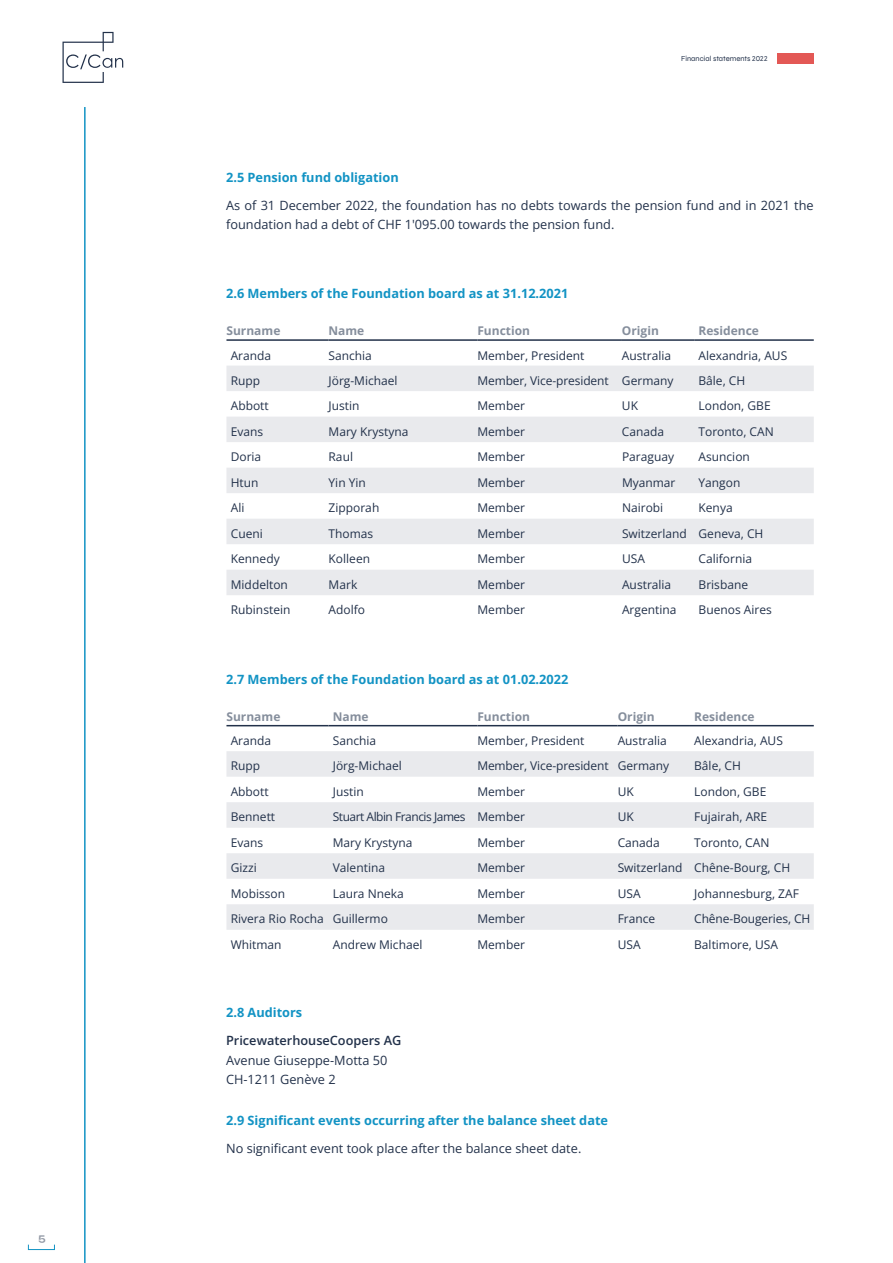
<style>
.page{position:relative;width:893px;height:1263px;background:#fff}
.page>*{position:absolute;margin:0;border:0;box-sizing:border-box;transform-origin:0 0}
.t1{font:12.75px/19.5px "Open Sans";color:#22314a}
.t2{font:700 12.75px "Open Sans";color:#1293c4}
.t3{font:600 12.75px "Open Sans";color:#22314a}
.t4{font:12px "Open Sans";color:#22314a}
.t5{font:700 12px "Open Sans";color:#858e9c}
.t6{font:12px "Open Sans";letter-spacing:-.04em;color:#22314a}
.t7{font:700 11.25px "Syne";color:#9198a4}
.t8{font:7.5px "Syne";color:#22314a}
</style>
<div class="page">
<div style="left:28px;top:1244px;width:27px;height:6px;border:1px solid #1293c4"></div>
<hr style="left:84px;top:107px;width:2px;height:1156px;background:#1293c4">
<div style="left:777px;top:53px;width:37px;height:10px;background:#e35855"></div>
<svg style="left:63px;top:32px;width:60px;height:51px"></svg>
<svg style="left:226px;top:366px;width:588px;height:229px;fill:#e9eaed"></svg>
<hr style="left:226px;top:339px;width:102px;height:2px;background:#22314a">
<hr style="left:328px;top:339px;width:149px;height:2px;background:#22314a">
<hr style="left:477px;top:339px;width:145px;height:2px;background:#22314a">
<hr style="left:622px;top:339px;width:72px;height:2px;background:#22314a">
<hr style="left:694px;top:339px;width:120px;height:2px;background:#22314a">
<svg style="left:226px;top:751px;width:588px;height:179px;fill:#e9eaed"></svg>
<hr style="left:226px;top:725px;width:102px;height:1px;background:#22314a">
<hr style="left:328px;top:725px;width:149px;height:1px;background:#22314a">
<hr style="left:477px;top:725px;width:141px;height:1px;background:#22314a">
<hr style="left:618px;top:725px;width:72px;height:1px;background:#22314a">
<hr style="left:690px;top:725px;width:124px;height:1px;background:#22314a">
<p class="t7" style="left:38px;top:1231px;width:9px">5</p>
<p class="t8" style="left:681px;top:54px;width:88px">Financial statements 2022</p>
<p class="t2" style="left:226px;top:168px;width:174px">2.5 Pension fund obligation</p>
<p class="t1" style="left:226px;top:195px;width:589px">As of 31 December 2022, the foundation has no debts towards the pension fund and in 2021 the foundation had a debt of CHF 1'095.00 towards the pension fund.</p>
<p class="t2" style="left:226px;top:285px;width:344px">2.6 Members of the Foundation board as at 31.12.2021</p>
<p class="t5" style="left:226px;top:322px;width:55px">Surname</p>
<p class="t5" style="left:329px;top:322px;width:37px">Name</p>
<p class="t5" style="left:477px;top:322px;width:54px">Function</p>
<p class="t5" style="left:622px;top:322px;width:38px">Origin</p>
<p class="t5" style="left:698px;top:322px;width:62px">Residence</p>
<p class="t4" style="left:231px;top:347px;width:42px">Aranda</p>
<p class="t4" style="left:329px;top:347px;width:45px">Sanchia</p>
<p class="t4" style="left:477px;top:347px;width:109px">Member, President</p>
<p class="t4" style="left:622px;top:347px;width:51px">Australia</p>
<p class="t4" style="left:698px;top:347px;width:90px">Alexandria, AUS</p>
<p class="t4" style="left:231px;top:372px;width:31px">Rupp</p>
<p class="t4" style="left:329px;top:372px;width:71px">Jörg-Michael</p>
<p class="t4" style="left:477px;top:372px;width:198px">Member, Vice-president Germany</p>
<p class="t4" style="left:698px;top:372px;width:48px">Bâle, CH</p>
<p class="t4" style="left:231px;top:398px;width:40px">Abbott</p>
<p class="t4" style="left:329px;top:398px;width:32px">Justin</p>
<p class="t4" style="left:477px;top:398px;width:49px">Member</p>
<p class="t4" style="left:622px;top:398px;width:18px">UK</p>
<p class="t4" style="left:698px;top:398px;width:74px">London, GBE</p>
<p class="t4" style="left:231px;top:423px;width:34px">Evans</p>
<p class="t4" style="left:329px;top:423px;width:81px">Mary Krystyna</p>
<p class="t4" style="left:477px;top:423px;width:49px">Member</p>
<p class="t4" style="left:622px;top:423px;width:44px">Canada</p>
<p class="t4" style="left:698px;top:423px;width:77px">Toronto, CAN</p>
<p class="t4" style="left:231px;top:449px;width:32px">Doria</p>
<p class="t4" style="left:329px;top:449px;width:26px">Raul</p>
<p class="t4" style="left:477px;top:449px;width:49px">Member</p>
<p class="t4" style="left:622px;top:449px;width:54px">Paraguay</p>
<p class="t4" style="left:698px;top:449px;width:53px">Asuncion</p>
<p class="t4" style="left:231px;top:474px;width:29px">Htun</p>
<p class="t4" style="left:329px;top:474px;width:39px">Yin Yin</p>
<p class="t4" style="left:477px;top:474px;width:49px">Member</p>
<p class="t4" style="left:622px;top:474px;width:55px">Myanmar</p>
<p class="t4" style="left:698px;top:474px;width:43px">Yangon</p>
<p class="t4" style="left:231px;top:500px;width:15px">Ali</p>
<p class="t4" style="left:329px;top:500px;width:52px">Zipporah</p>
<p class="t4" style="left:477px;top:500px;width:49px">Member</p>
<p class="t4" style="left:622px;top:500px;width:43px">Nairobi</p>
<p class="t4" style="left:699px;top:500px;width:36px">Kenya</p>
<p class="t4" style="left:231px;top:525px;width:34px">Cueni</p>
<p class="t4" style="left:329px;top:525px;width:46px">Thomas</p>
<p class="t4" style="left:477px;top:525px;width:49px">Member</p>
<p class="t4" style="left:622px;top:525px;width:143px">Switzerland Geneva, CH</p>
<p class="t4" style="left:231px;top:551px;width:50px">Kennedy</p>
<p class="t4" style="left:329px;top:551px;width:43px">Kolleen</p>
<p class="t4" style="left:477px;top:551px;width:49px">Member</p>
<p class="t4" style="left:622px;top:551px;width:24px">USA</p>
<p class="t4" style="left:699px;top:551px;width:55px">California</p>
<p class="t4" style="left:231px;top:576px;width:59px">Middelton</p>
<p class="t4" style="left:329px;top:576px;width:30px">Mark</p>
<p class="t4" style="left:477px;top:576px;width:49px">Member</p>
<p class="t4" style="left:622px;top:576px;width:51px">Australia</p>
<p class="t4" style="left:699px;top:576px;width:51px">Brisbane</p>
<p class="t4" style="left:231px;top:602px;width:61px">Rubinstein</p>
<p class="t4" style="left:329px;top:602px;width:38px">Adolfo</p>
<p class="t4" style="left:477px;top:602px;width:49px">Member</p>
<p class="t4" style="left:622px;top:602px;width:56px">Argentina</p>
<p class="t4" style="left:699px;top:602px;width:75px">Buenos Aires</p>
<p class="t2" style="left:226px;top:670px;width:344px">2.7 Members of the Foundation board as at 01.02.2022</p>
<p class="t5" style="left:226px;top:708px;width:55px">Surname</p>
<p class="t5" style="left:333px;top:708px;width:37px">Name</p>
<p class="t5" style="left:477px;top:708px;width:54px">Function</p>
<p class="t5" style="left:618px;top:708px;width:38px">Origin</p>
<p class="t5" style="left:694px;top:708px;width:62px">Residence</p>
<p class="t4" style="left:231px;top:733px;width:42px">Aranda</p>
<p class="t4" style="left:333px;top:733px;width:45px">Sanchia</p>
<p class="t4" style="left:477px;top:733px;width:109px">Member, President</p>
<p class="t4" style="left:618px;top:733px;width:51px">Australia</p>
<p class="t4" style="left:694px;top:733px;width:90px">Alexandria, AUS</p>
<p class="t4" style="left:231px;top:758px;width:31px">Rupp</p>
<p class="t4" style="left:333px;top:758px;width:71px">Jörg-Michael</p>
<p class="t4" style="left:477px;top:758px;width:193px">Member, Vice-president Germany</p>
<p class="t4" style="left:694px;top:758px;width:48px">Bâle, CH</p>
<p class="t4" style="left:231px;top:783px;width:40px">Abbott</p>
<p class="t4" style="left:333px;top:783px;width:32px">Justin</p>
<p class="t4" style="left:477px;top:783px;width:49px">Member</p>
<p class="t4" style="left:618px;top:783px;width:18px">UK</p>
<p class="t4" style="left:694px;top:783px;width:74px">London, GBE</p>
<p class="t4" style="left:231px;top:809px;width:46px">Bennett</p>
<p class="t6" style="left:333px;top:809px;width:194px">Stuart Albin Francis James Member</p>
<p class="t4" style="left:618px;top:809px;width:18px">UK</p>
<p class="t4" style="left:694px;top:809px;width:75px">Fujairah, ARE</p>
<p class="t4" style="left:231px;top:834px;width:34px">Evans</p>
<p class="t4" style="left:333px;top:834px;width:81px">Mary Krystyna</p>
<p class="t4" style="left:477px;top:834px;width:49px">Member</p>
<p class="t4" style="left:618px;top:834px;width:44px">Canada</p>
<p class="t4" style="left:694px;top:834px;width:77px">Toronto, CAN</p>
<p class="t4" style="left:231px;top:860px;width:28px">Gizzi</p>
<p class="t4" style="left:333px;top:860px;width:54px">Valentina</p>
<p class="t4" style="left:477px;top:860px;width:49px">Member</p>
<p class="t4" style="left:618px;top:860px;width:174px">Switzerland Chêne-Bourg, CH</p>
<p class="t4" style="left:231px;top:885px;width:56px">Mobisson</p>
<p class="t4" style="left:333px;top:885px;width:73px">Laura Nneka</p>
<p class="t4" style="left:477px;top:885px;width:49px">Member</p>
<p class="t4" style="left:618px;top:885px;width:24px">USA</p>
<p class="t4" style="left:694px;top:885px;width:106px">Johannesburg, ZAF</p>
<p class="t4" style="left:231px;top:911px;width:159px">Rivera Rio Rocha Guillermo</p>
<p class="t4" style="left:477px;top:911px;width:49px">Member</p>
<p class="t4" style="left:618px;top:911px;width:39px">France</p>
<p class="t4" style="left:694px;top:911px;width:118px">Chêne-Bougeries, CH</p>
<p class="t4" style="left:231px;top:936px;width:52px">Whitman</p>
<p class="t4" style="left:333px;top:936px;width:91px">Andrew Michael</p>
<p class="t4" style="left:477px;top:936px;width:49px">Member</p>
<p class="t4" style="left:618px;top:936px;width:24px">USA</p>
<p class="t4" style="left:694px;top:936px;width:85px">Baltimore, USA</p>
<p class="t2" style="left:226px;top:1004px;width:78px">2.8 Auditors</p>
<p class="t3" style="left:226px;top:1032px;width:177px">PricewaterhouseCoopers AG</p>
<p class="t1" style="left:226px;top:1050px;width:163px">Avenue Giuseppe-Motta 50<br>CH-1211 Genève 2</p>
<p class="t2" style="left:226px;top:1111px;width:384px">2.9 Significant events occurring after the balance sheet date</p>
<p class="t1" style="left:226px;top:1138px;width:357px">No significant event took place after the balance sheet date.</p>
</div>
